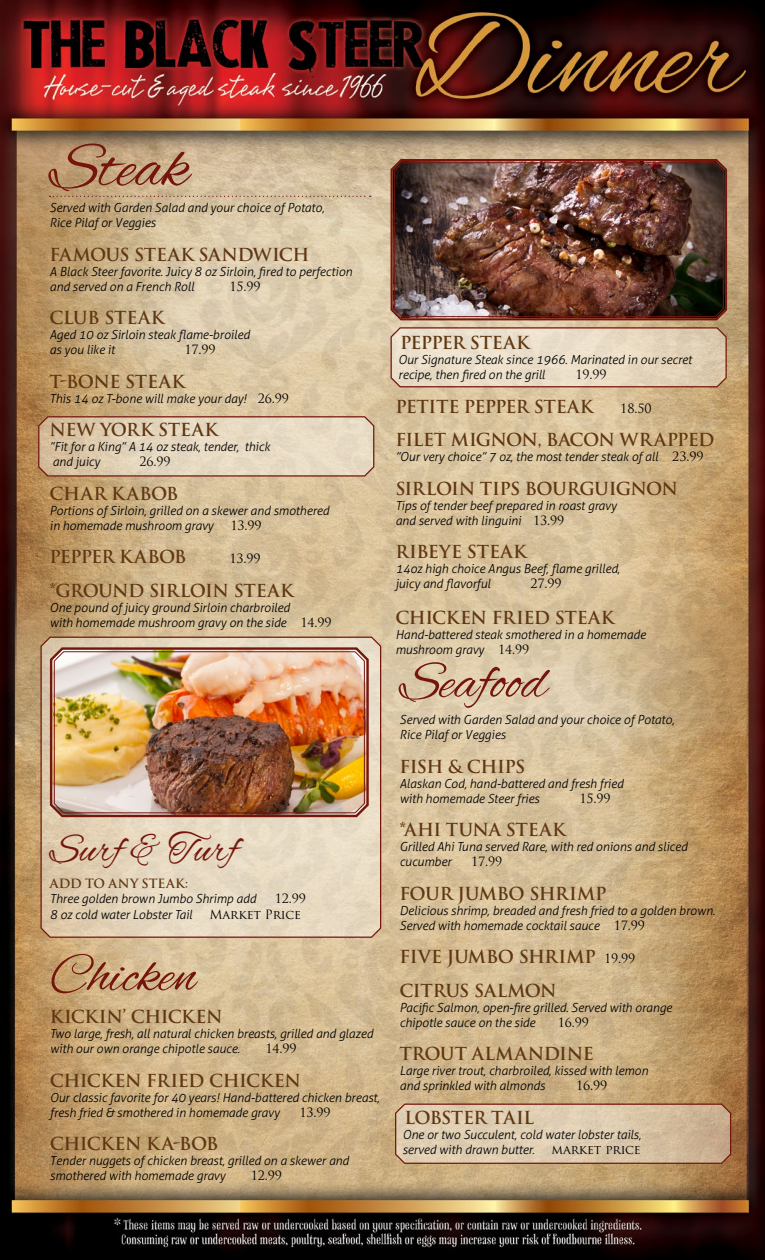
<style>
.page{position:relative;width:765px;height:1260px;background:#fff}
.page>*{position:absolute;margin:0;border:0;box-sizing:border-box;transform-origin:0 0}
.t1{font:66.25px "Alex Brush ROB";color:#74160c}
.t2{font:55px "Alex Brush ROB";color:#74160c}
.t3{font:40px "Alex Brush ROB";color:#74160c}
.t4{font:700 17.5px/33.5px "Trajan Pro";letter-spacing:-.025em;color:#5f3713}
.t5{font:700 17.5px "Trajan Pro";letter-spacing:-.045em;color:#5f3713}
.t6{font:700 17.5px "Trajan Pro";letter-spacing:.015em;color:#5f3713}
.t7{font:700 17.5px "Trajan Pro";letter-spacing:.025em;color:#5f3713}
.t8{font:italic 300 12.5px/15px "Aller";letter-spacing:-.01em;color:#000}
.t9{font:12.5px "Trajan Pro";letter-spacing:-.01em;color:#000}
.t10{font:700 12.5px "Trajan Pro";letter-spacing:.035em;color:#5f3713}
.s1{font-family:"Trajan Pro";font-weight:400;font-style:normal}
.s2{font-weight:400;font-size:12.5px;color:#000}
</style>
<div class="page">
<img style="left:0;top:0;width:765px;height:1260px">
<svg style="left:390px;top:326px;width:337px;height:62px;background:#e1d0ba"></svg>
<img style="left:389px;top:157px;width:340px;height:165px">
<div style="left:394px;top:162px;width:330px;height:155px;border:1px solid #74160c;border-radius:8px"></div>
<div style="left:48px;top:189px;width:334px;height:14px;background:#000;opacity:.75"></div>
<svg style="left:49px;top:196px;width:322px;height:1px"></svg>
<svg style="left:394px;top:1102px;width:338px;height:63px;background:#d4bca0"></svg>
<svg style="left:40px;top:635px;width:342px;height:303px;background:#e1cfb7"></svg>
<svg style="left:48px;top:645px;width:323px;height:174px;background:#b58571"></svg>
<img style="left:53px;top:651px;width:312px;height:163px">
<svg style="left:38px;top:415px;width:337px;height:62px;background:#ddcab1"></svg>
<h1 class="t1" style="left:49px;top:128px;width:141px">Steak</h1>
<p class="t8" style="left:49px;top:200px;width:276px">Served with Garden Salad and your choice of Potato,<br>Rice Pilaf or Veggies</p>
<h3 class="t4" style="left:49px;top:238px;width:262px">FAMOUS STEAK SANDWICH</h3>
<p class="t8" style="left:49px;top:264px;width:304px">A Black Steer favorite. Juicy 8 oz Sirloin, fired to perfection and served on a French Roll</p>
<p class="t9" style="left:230px;top:278px;width:33px">15.99</p>
<h3 class="t4" style="left:49px;top:302px;width:116px">CLUB STEAK</h3>
<p class="t8" style="left:49px;top:327px;width:202px">Aged 10 oz Sirloin steak flame-broiled as you like it</p>
<p class="t9" style="left:185px;top:342px;width:33px">17.99</p>
<h3 class="t4" style="left:49px;top:365px;width:137px">T-BONE STEAK</h3>
<p class="t8" style="left:49px;top:391px;width:241px">This 14 oz T-bone will make your day! <span class="s1">26.99</span></p>
<h3 class="t4" style="left:49px;top:414px;width:170px">NEW YORK STEAK</h3>
<p class="t8" style="left:49px;top:439px;width:222px">”Fit for a King” A 14 oz steak, tender, thick and juicy</p>
<p class="t9" style="left:139px;top:454px;width:33px">26.99</p>
<h3 class="t7" style="left:49px;top:483px;width:131px">CHAR KABOB</h3>
<p class="t8" style="left:49px;top:503px;width:281px">Portions of Sirloin, grilled on a skewer and smothered in homemade mushroom gravy</p>
<p class="t9" style="left:230px;top:517px;width:33px">13.99</p>
<h3 class="t5" style="left:49px;top:546px;width:139px">PEPPER KABOB</h3>
<p class="t9" style="left:230px;top:551px;width:33px">13.99</p>
<h3 class="t4" style="left:49px;top:574px;width:246px">*GROUND SIRLOIN STEAK</h3>
<p class="t8" style="left:49px;top:600px;width:284px">One pound of juicy ground Sirloin charbroiled<br>with homemade mushroom gravy on the side <span class="s1">14.99</span></p>
<h3 class="t3" style="left:50px;top:826px;width:189px">Surf &amp; Turf</h3>
<p class="t10" style="left:50px;top:875px;width:140px">ADD TO ANY STEAK:</p>
<p class="t8" style="left:50px;top:891px;width:208px">Three golden brown Jumbo Shrimp add</p>
<p class="t9" style="left:275px;top:890px;width:33px">12.99</p>
<p class="t8" style="left:50px;top:907px;width:144px">8 oz cold water Lobster Tail</p>
<p class="t9" style="left:209px;top:906px;width:93px">Market Price</p>
<h2 class="t2" style="left:50px;top:943px;width:148px">Chicken</h2>
<h3 class="t4" style="left:50px;top:1000px;width:174px">KICKIN’ CHICKEN</h3>
<p class="t8" style="left:50px;top:1026px;width:325px">Two large, fresh, all natural chicken breasts, grilled and glazed with our own orange chipotle sauce.</p>
<p class="t9" style="left:265px;top:1041px;width:33px">14.99</p>
<h3 class="t4" style="left:50px;top:1064px;width:253px">CHICKEN FRIED CHICKEN</h3>
<p class="t8" style="left:50px;top:1090px;width:331px">Our classic favorite for 40 years! Hand-battered chicken breast, fresh fried &amp; smothered in homemade gravy</p>
<p class="t9" style="left:299px;top:1104px;width:33px">13.99</p>
<h3 class="t4" style="left:50px;top:1127px;width:170px">CHICKEN KA-BOB</h3>
<p class="t8" style="left:50px;top:1153px;width:301px">Tender nuggets of chicken breast, grilled on a skewer and smothered with homemade gravy</p>
<p class="t9" style="left:251px;top:1168px;width:33px">12.99</p>
<h3 class="t5" style="left:400px;top:332px;width:131px">PEPPER STEAK</h3>
<p class="t8" style="left:398px;top:352px;width:295px">Our Signature Steak since 1966. Marinated in our secret recipe, then fired on the grill</p>
<p class="t9" style="left:575px;top:367px;width:33px">19.99</p>
<h3 class="t4" style="left:395px;top:390px;width:200px">PETITE PEPPER STEAK</h3>
<p class="t9" style="left:620px;top:400px;width:33px">18.50</p>
<h3 class="t4" style="left:395px;top:423px;width:321px">FILET MIGNON, BACON WRAPPED</h3>
<p class="t8" style="left:395px;top:449px;width:310px">”Our very choice” 7 oz, the most tender steak of all <span class="s1">23.99</span></p>
<h3 class="t4" style="left:395px;top:472px;width:284px">SIRLOIN TIPS BOURGUIGNON</h3>
<p class="t8" style="left:395px;top:498px;width:223px">Tips of tender beef prepared in roast gravy and served with linguini <span class="s1">13.99</span></p>
<h3 class="t6" style="left:395px;top:541px;width:133px">RIBEYE STEAK</h3>
<p class="t8" style="left:395px;top:561px;width:226px">14oz high choice Angus Beef, flame grilled, juicy and flavorful</p>
<p class="t9" style="left:530px;top:576px;width:33px">27.99</p>
<h3 class="t4" style="left:395px;top:601px;width:221px">CHICKEN FRIED STEAK</h3>
<p class="t8" style="left:395px;top:627px;width:252px">Hand-battered steak smothered in a homemade mushroom gravy <span class="s1">14.99</span></p>
<h2 class="t2" style="left:400px;top:649px;width:149px">Seafood</h2>
<p class="t8" style="left:400px;top:712px;width:276px">Served with Garden Salad and your choice of Potato,<br>Rice Pilaf or Veggies</p>
<h3 class="t4" style="left:400px;top:750px;width:127px">FISH &amp; CHIPS</h3>
<p class="t8" style="left:400px;top:776px;width:225px">Alaskan Cod, hand-battered and fresh fried with homemade Steer fries</p>
<p class="t9" style="left:580px;top:790px;width:33px">15.99</p>
<h3 class="t4" style="left:400px;top:813px;width:167px">*AHI TUNA STEAK</h3>
<p class="t8" style="left:400px;top:839px;width:290px">Grilled Ahi Tuna served Rare, with red onions and sliced cucumber</p>
<p class="t9" style="left:471px;top:854px;width:33px">17.99</p>
<h3 class="t4" style="left:400px;top:877px;width:209px">FOUR JUMBO SHRIMP</h3>
<p class="t8" style="left:400px;top:903px;width:317px">Delicious shrimp, breaded and fresh fried to a golden brown.<br>Served with homemade cocktail sauce <span class="s1">17.99</span></p>
<h3 class="t4" style="left:400px;top:940px;width:237px">FIVE JUMBO SHRIMP <span class="s2">19.99<br></span>CITRUS SALMON</h3>
<p class="t8" style="left:400px;top:1000px;width:274px">Pacific Salmon, open-fire grilled. Served with orange chipotle sauce on the side</p>
<p class="t9" style="left:558px;top:1014px;width:33px">16.99</p>
<h3 class="t4" style="left:400px;top:1037px;width:196px">TROUT ALMANDINE</h3>
<p class="t8" style="left:400px;top:1063px;width:250px">Large river trout, charbroiled, kissed with lemon and sprinkled with almonds</p>
<p class="t9" style="left:576px;top:1078px;width:33px">16.99</p>
<h3 class="t4" style="left:404px;top:1101px;width:131px">LOBSTER TAIL</h3>
<p class="t8" style="left:402px;top:1127px;width:240px">One or two Succulent, cold water lobster tails, served with drawn butter.</p>
<p class="t9" style="left:551px;top:1141px;width:91px">market price</p>
</div>
